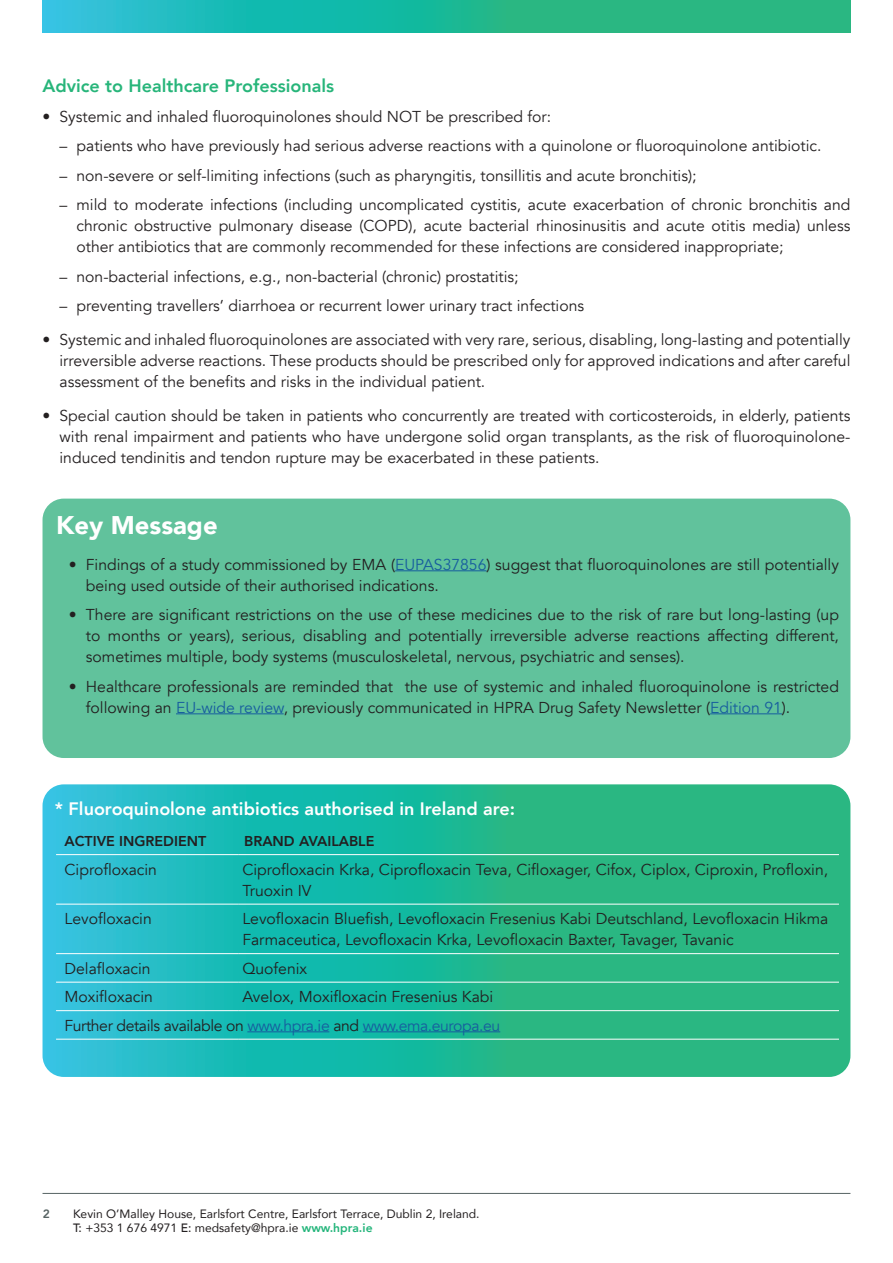
<style>
.page{position:relative;width:893px;height:1263px;background:#fff}
.page>*{position:absolute;margin:0;border:0;box-sizing:border-box;transform-origin:0 0}
.body{font:900 25.5px "Avenir";color:#fff}
.ADVICE_HEADING{font:800 18px "Avenir";color:#fff}
.heading_2{font:800 18px "Avenir";color:#27b57a}
.Alan_bullets{font:15.75px/21px "Avenir";color:#231f20;text-align:justify}
.body-2{font:15.75px/21px "Avenir";color:#231f20}
.body-3{font:15.75px "Avenir";letter-spacing:-.025em;color:#231f20}
.Heading_1_1{font:800 14.25px "Avenir";color:#231f20}
.t1{font:12.15px/14.5px "Avenir";color:#231f20}
.body-4{font:800 12px "Avenir";color:#576363}
.s1{color:#175d9e}
.s2{font-weight:500}
.s3{font-weight:800;color:#24b57b}
</style>
<div class="page">
<svg style="left:43px;top:0;width:807px;height:32px;background:#22b99e"></svg>
<hr style="left:43px;top:1193px;width:807px;height:1px;background:#576363">
<div style="left:43px;top:499px;width:807px;height:259px;background:#61c29c;border-radius:21px"></div>
<hr style="left:395px;top:570px;width:91px;height:1px;background:#175d9e">
<hr style="left:176px;top:713px;width:108px;height:1px;background:#175d9e">
<hr style="left:710px;top:713px;width:72px;height:1px;background:#175d9e">
<svg style="left:43px;top:784px;width:807px;height:293px;background:#24ba9f"></svg>
<hr style="left:56px;top:854px;width:182px;height:1px;background:#fff">
<hr style="left:238px;top:854px;width:601px;height:1px;background:#fff">
<hr style="left:56px;top:904px;width:182px;height:1px;background:#fff">
<hr style="left:238px;top:904px;width:601px;height:1px;background:#fff">
<hr style="left:56px;top:953px;width:182px;height:1px;background:#fff">
<hr style="left:238px;top:953px;width:601px;height:1px;background:#fff">
<hr style="left:56px;top:982px;width:182px;height:1px;background:#fff">
<hr style="left:238px;top:982px;width:601px;height:1px;background:#fff">
<hr style="left:56px;top:1010px;width:182px;height:1px;background:#fff">
<hr style="left:238px;top:1010px;width:601px;height:1px;background:#fff">
<hr style="left:56px;top:1039px;width:182px;height:1px;background:#fff">
<hr style="left:238px;top:1039px;width:601px;height:1px;background:#fff">
<hr style="left:247px;top:1031px;width:82px;height:1px;background:#175d9e">
<hr style="left:363px;top:1031px;width:137px;height:1px;background:#175d9e">
<p class="heading_2" style="left:43px;top:72px;width:293px">Advice to Healthcare Professionals</p>
<p class="Alan_bullets" style="left:43px;top:106px;width:510px">• Systemic and inhaled fluoroquinolones should NOT be prescribed for:</p>
<p class="Alan_bullets" style="left:60px;top:136px;width:763px">– patients who have previously had serious adverse reactions with a quinolone or fluoroquinolone antibiotic.</p>
<p class="Alan_bullets" style="left:60px;top:165px;width:638px">– non-severe or self-limiting infections (such as pharyngitis, tonsillitis and acute bronchitis);</p>
<p class="Alan_bullets" style="left:77px;top:195px;width:775px;text-indent:-17px">– mild to moderate infections (including uncomplicated cystitis, acute exacerbation of chronic bronchitis and chronic obstructive pulmonary disease (COPD), acute bacterial rhinosinusitis and acute otitis media) unless other antibiotics that are commonly recommended for these infections are considered inappropriate;</p>
<p class="Alan_bullets" style="left:60px;top:266px;width:461px">– non-bacterial infections, e.g., non-bacterial (chronic) prostatitis;</p>
<p class="Alan_bullets" style="left:60px;top:296px;width:526px">– preventing travellers’ diarrhoea or recurrent lower urinary tract infections</p>
<p class="Alan_bullets" style="left:60px;top:329px;width:792px;text-indent:-17px">• Systemic and inhaled fluoroquinolones are associated with very rare, serious, disabling, long-lasting and potentially irreversible adverse reactions. These products should be prescribed only for approved indications and after careful assessment of the benefits and risks in the individual patient.</p>
<p class="Alan_bullets" style="left:60px;top:405px;width:792px;text-indent:-17px">• Special caution should be taken in patients who concurrently are treated with corticosteroids, in elderly, patients with renal impairment and patients who have undergone solid organ transplants, as the risk of fluoroquinolone&shy;induced tendinitis and tendon rupture may be exacerbated in these patients.</p>
<p class="body" style="left:56px;top:503px;width:163px">Key Message</p>
<p class="Alan_bullets" style="left:86px;top:554px;width:755px;text-indent:-17px">• Findings of a study commissioned by EMA (<span class="s1">EUPAS37856</span>) suggest that fluoroquinolones are still potentially being used outside of their authorised indications.</p>
<p class="Alan_bullets" style="left:86px;top:604px;width:755px;text-indent:-17px">• There are significant restrictions on the use of these medicines due to the risk of rare but long-lasting (up to months or years), serious, disabling and potentially irreversible adverse reactions affecting different, sometimes multiple, body systems (musculoskeletal, nervous, psychiatric and senses).</p>
<p class="Alan_bullets" style="left:86px;top:676px;width:755px;text-indent:-17px">• Healthcare professionals are reminded that the use of systemic and inhaled fluoroquinolone is restricted following an <span class="s1">EU-wide review</span>, previously communicated in HPRA Drug Safety Newsletter (<span class="s1">Edition 91</span>).</p>
<p class="ADVICE_HEADING" style="left:55px;top:795px;width:462px">* Fluoroquinolone antibiotics authorised in Ireland are:</p>
<p class="Heading_1_1" style="left:65px;top:830px;width:143px">ACTIVE INGREDIENT</p>
<p class="Heading_1_1" style="left:244px;top:830px;width:132px">BRAND AVAILABLE</p>
<p class="body-2" style="left:65px;top:859px;width:94px">Ciprofloxacin</p>
<p class="body-2" style="left:242px;top:859px;width:587px">Ciprofloxacin Krka, Ciprofloxacin Teva, Cifloxager, Cifox, Ciplox, Ciproxin, Profloxin,<br>Truoxin IV</p>
<p class="body-2" style="left:65px;top:908px;width:89px">Levofloxacin</p>
<p class="body-2" style="left:242px;top:908px;width:587px">Levofloxacin Bluefish, Levofloxacin Fresenius Kabi Deutschland, Levofloxacin Hikma<br>Farmaceutica, Levofloxacin Krka, Levofloxacin Baxter, Tavager, Tavanic</p>
<p class="body-2" style="left:65px;top:958px;width:88px">Delafloxacin</p>
<p class="body-2" style="left:242px;top:958px;width:66px">Quofenix</p>
<p class="body-2" style="left:65px;top:986px;width:90px">Moxifloxacin</p>
<p class="body-2" style="left:242px;top:986px;width:252px">Avelox, Moxifloxacin Fresenius Kabi</p>
<p class="body-3" style="left:65px;top:1016px;width:437px">Further details available on <span class="s1">www.hpra.ie</span> and <span class="s1">www.ema.europa.eu</span></p>
<p class="body-4" style="left:43px;top:1204px;width:9px">2</p>
<p class="t1" style="left:73px;top:1206px;width:408px">Kevin O’Malley House, Earlsfort Centre, Earlsfort Terrace, Dublin 2, Ireland.<br><span class="s2">T:</span> +353 1 676 4971 <span class="s2">E:</span> medsafety@hpra.ie <span class="s3">www.hpra.ie</span></p>
</div>
